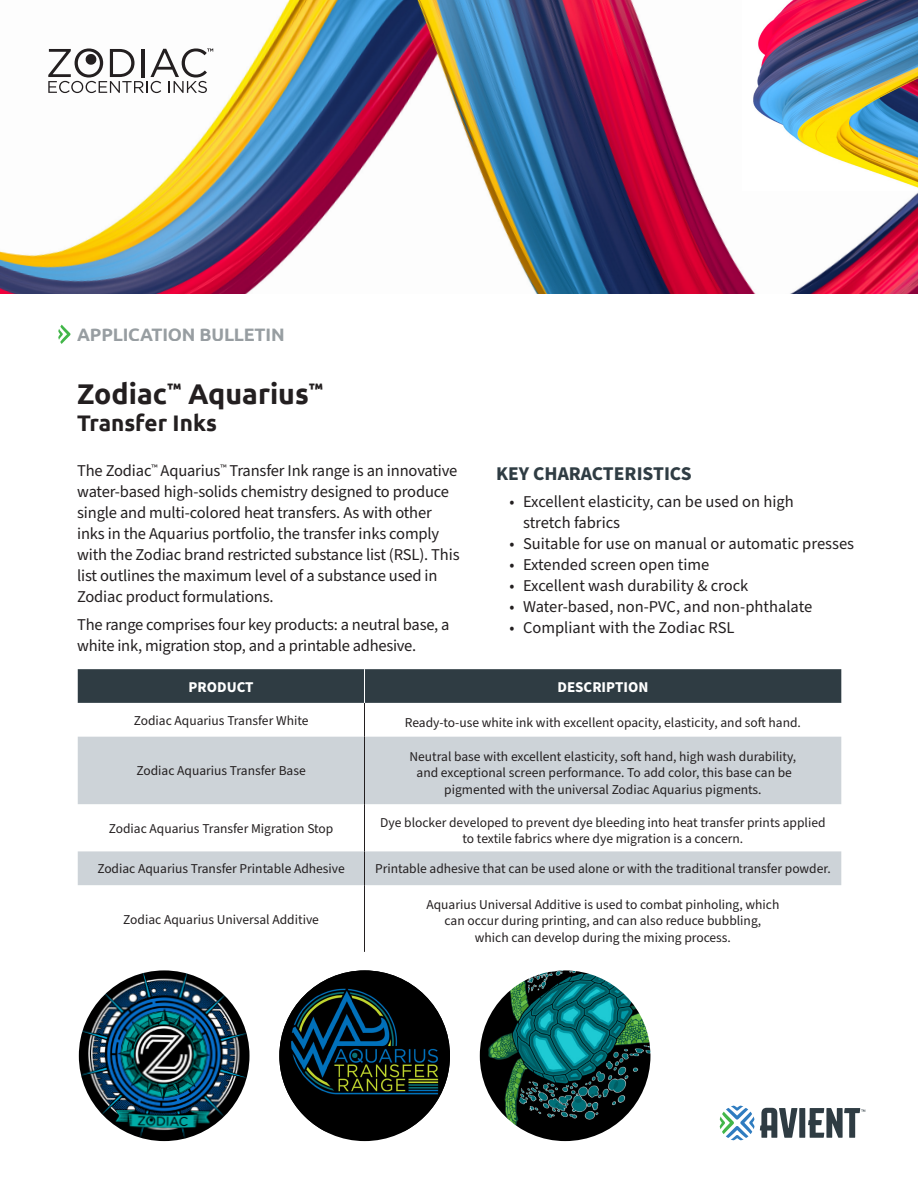
<style>
.page{position:relative;width:918px;height:1188px;background:#fff}
.page>*{position:absolute;margin:0;border:0;box-sizing:border-box;transform-origin:0 0}
.t1{font:700 28.5px "Ubuntu";color:#231f20}
.t2{font:700 22.5px "Ubuntu";color:#231f20}
.bullets1{font:700 19.5px "Source Sans Pro";color:#2f3c43}
.t3{font:700 18px "Ubuntu";letter-spacing:-.01em;color:#2f3c43}
.bullets1-2{font:16.5px/21px "Source Sans Pro";letter-spacing:-.01em;color:#231f20}
.t4{font:700 15px "Source Sans Pro";color:#fff}
.t5{font:13.5px/16.2px "Source Sans Pro";color:#231f20;text-align:center}
</style>
<div class="page">
<img style="left:0;top:0;width:918px;height:293px">
<svg style="left:48px;top:48px;width:165px;height:45px"></svg>
<img style="left:79px;top:970px;width:171px;height:171px;border-radius:85px">
<svg style="left:720px;top:1106px;width:145px;height:34px"></svg>
<svg style="left:58px;top:325px;width:13px;height:19px"></svg>
<div style="left:78px;top:669px;width:763px;height:34px;background:#2f3c43"></div>
<svg style="left:78px;top:736px;width:763px;height:1px"></svg>
<svg style="left:78px;top:737px;width:763px;height:148px;fill:#cdd3d8"></svg>
<hr style="left:364px;top:703px;width:1px;height:34px;background:#231f20">
<hr style="left:364px;top:737px;width:1px;height:67px;background:#231f20">
<hr style="left:364px;top:804px;width:1px;height:47px;background:#231f20">
<hr style="left:364px;top:851px;width:1px;height:34px;background:#231f20">
<hr style="left:364px;top:885px;width:1px;height:67px;background:#231f20">
<hr style="left:364px;top:669px;width:1px;height:34px;background:#fff">
<img style="left:279px;top:970px;width:171px;height:161px">
<img style="left:480px;top:970px;width:170px;height:171px;border-radius:85px">
<img style="left:742px;top:0;width:176px;height:190px">
<h3 class="t3" style="left:77px;top:323px;width:209px">APPLICATION BULLETIN</h3>
<p class="t1" style="left:77px;top:377px;width:247px">Zodiac<sup>™</sup> Aquarius<sup>™</sup></p>
<p class="t2" style="left:77px;top:410px;width:141px">Transfer Inks</p>
<p class="bullets1-2" style="left:77px;top:461px;width:384px">The Zodiac<sup>™</sup> Aquarius<sup>™</sup> Transfer Ink range is an innovative water-based high-solids chemistry designed to produce single and multi-colored heat transfers. As with other inks in the Aquarius portfolio, the transfer inks comply with the Zodiac brand restricted substance list (RSL). This list outlines the maximum level of a substance used in Zodiac product formulations.</p>
<p class="bullets1-2" style="left:77px;top:615px;width:374px">The range comprises four key products: a neutral base, a white ink, migration stop, and a printable adhesive.</p>
<p class="bullets1" style="left:496px;top:460px;width:197px">KEY CHARACTERISTICS</p>
<p class="bullets1-2" style="left:510px;top:492px;width:286px">• Excellent elasticity, can be used on high</p>
<p class="bullets1-2" style="left:523px;top:513px;width:99px">stretch fabrics</p>
<p class="bullets1-2" style="left:510px;top:534px;width:346px">• Suitable for use on manual or automatic presses</p>
<p class="bullets1-2" style="left:510px;top:555px;width:201px">• Extended screen open time</p>
<p class="bullets1-2" style="left:510px;top:576px;width:240px">• Excellent wash durability &amp; crock</p>
<p class="bullets1-2" style="left:510px;top:597px;width:304px">• Water-based, non-PVC, and non-phthalate</p>
<p class="bullets1-2" style="left:510px;top:618px;width:226px">• Compliant with the Zodiac RSL</p>
<p class="t4" style="left:189px;top:676px;width:67px">PRODUCT</p>
<p class="t4" style="left:557px;top:676px;width:92px">DESCRIPTION</p>
<p class="t5" style="left:134px;top:713px;width:176px">Zodiac Aquarius Transfer White</p>
<p class="t5" style="left:405px;top:715px;width:398px">Ready-to-use white ink with excellent opacity, elasticity, and soft hand.</p>
<p class="t5" style="left:136px;top:763px;width:171px">Zodiac Aquarius Transfer Base</p>
<p class="t5" style="left:410px;top:749px;width:388px">Neutral base with excellent elasticity, soft hand, high wash durability, and exceptional screen performance. To add color, this base can be pigmented with the universal Zodiac Aquarius pigments.</p>
<p class="t5" style="left:109px;top:821px;width:226px">Zodiac Aquarius Transfer Migration Stop</p>
<p class="t5" style="left:380px;top:814px;width:447px">Dye blocker developed to prevent dye bleeding into heat transfer prints applied to textile fabrics where dye migration is a concern.</p>
<p class="t5" style="left:97px;top:861px;width:249px">Zodiac Aquarius Transfer Printable Adhesive</p>
<p class="t5" style="left:375px;top:861px;width:457px">Printable adhesive that can be used alone or with the traditional transfer powder.</p>
<p class="t5" style="left:123px;top:911px;width:197px">Zodiac Aquarius Universal Additive</p>
<p class="t5" style="left:426px;top:897px;width:354px">Aquarius Universal Additive is used to combat pinholing, which can occur during printing, and can also reduce bubbling, which can develop during the mixing process.</p>
</div>
